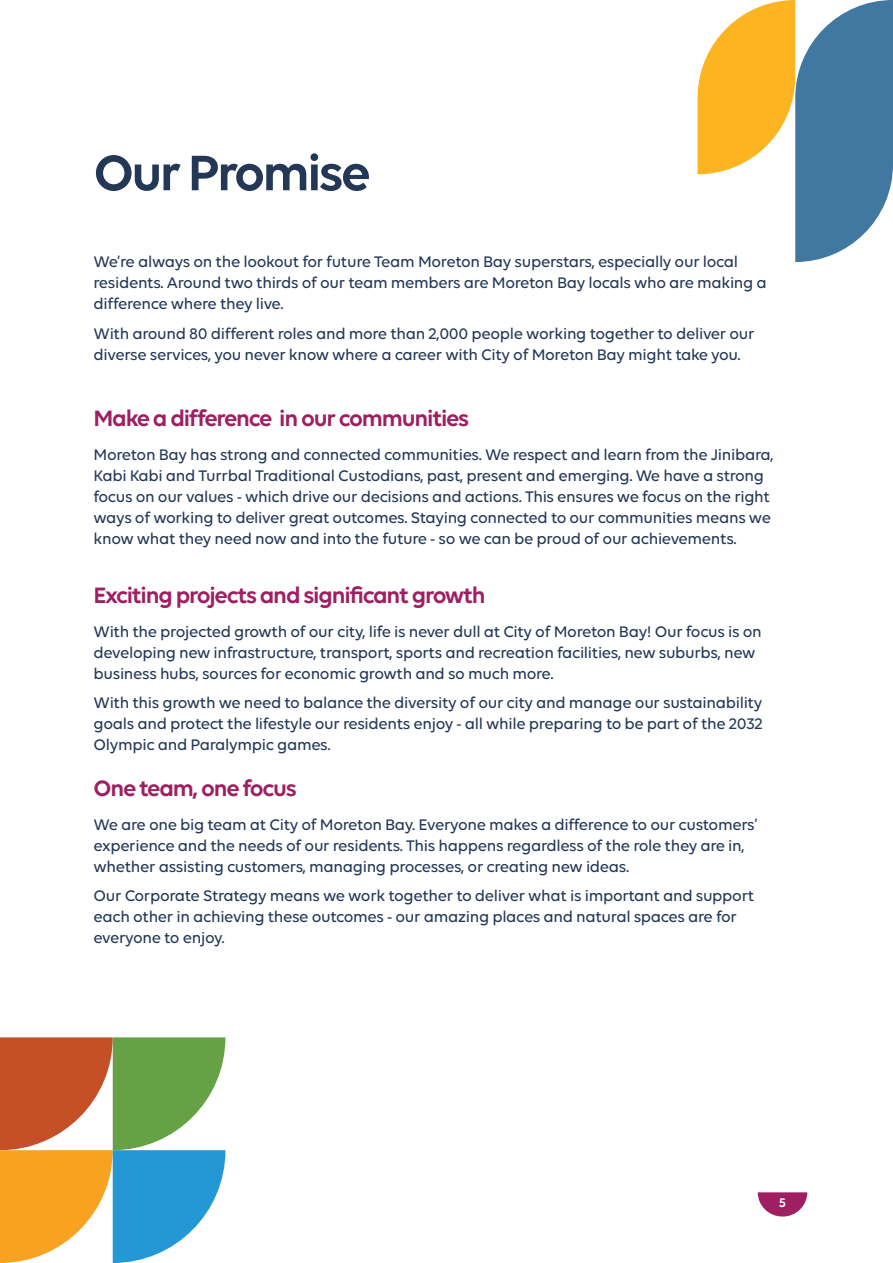
<style>
.page{position:relative;width:893px;height:1263px;background:#fff}
.page>*{position:absolute;margin:0;border:0;box-sizing:border-box;transform-origin:0 0}
.t1{font:600 53.7px "Volte";letter-spacing:-.05em;color:#233756}
.t2{font:600 24px "Volte";letter-spacing:-.05em;color:#9e1f62}
.Body{font:500 16.5px/21px "Volte";letter-spacing:-.02em;color:#233756}
.t3{font:600 13.5px "Volte";color:#fff}
</style>
<div class="page">
<svg style="left:698px;top:0;width:195px;height:262px"></svg>
<svg style="left:758px;top:1192px;width:49px;height:24px"></svg>
<svg style="left:0;top:1037px;width:225px;height:226px"></svg>
<h1 class="t1" style="left:94px;top:141px;width:279px">Our Promise</h1>
<p class="Body" style="left:94px;top:251px;width:675px">We’re always on the lookout for future Team Moreton Bay superstars, especially our local residents. Around two thirds of our team members are Moreton Bay locals who are making a difference where they live.</p>
<p class="Body" style="left:94px;top:322px;width:663px">With around 80 different roles and more than 2,000 people working together to deliver our diverse services, you never know where a career with City of Moreton Bay might take you.</p>
<h2 class="t2" style="left:94px;top:404px;width:377px">Make a difference in our communities</h2>
<p class="Body" style="left:94px;top:444px;width:682px">Moreton Bay has strong and connected communities. We respect and learn from the Jinibara, Kabi Kabi and Turrbal Traditional Custodians, past, present and emerging. We have a strong focus on our values - which drive our decisions and actions. This ensures we focus on the right ways of working to deliver great outcomes. Staying connected to our communities means we know what they need now and into the future - so we can be proud of our achievements.</p>
<h2 class="t2" style="left:94px;top:581px;width:394px">Exciting projects and significant growth</h2>
<p class="Body" style="left:94px;top:620px;width:670px">With the projected growth of our city, life is never dull at City of Moreton Bay! Our focus is on developing new infrastructure, transport, sports and recreation facilities, new suburbs, new business hubs, sources for economic growth and so much more.</p>
<p class="Body" style="left:94px;top:692px;width:671px;text-align:justify">With this growth we need to balance the diversity of our city and manage our sustainability goals and protect the lifestyle our residents enjoy - all while preparing to be part of the 2032<br>Olympic and Paralympic games.</p>
<h2 class="t2" style="left:94px;top:774px;width:205px">One team, one focus</h2>
<p class="Body" style="left:94px;top:813px;width:666px">We are one big team at City of Moreton Bay. Everyone makes a difference to our customers’ experience and the needs of our residents. This happens regardless of the role they are in, whether assisting customers, managing processes, or creating new ideas.</p>
<p class="Body" style="left:94px;top:885px;width:662px">Our Corporate Strategy means we work together to deliver what is important and support each other in achieving these outcomes - our amazing places and natural spaces are for everyone to enjoy.</p>
<h3 class="t3" style="left:779px;top:1195px;width:9px">5</h3>
</div>
